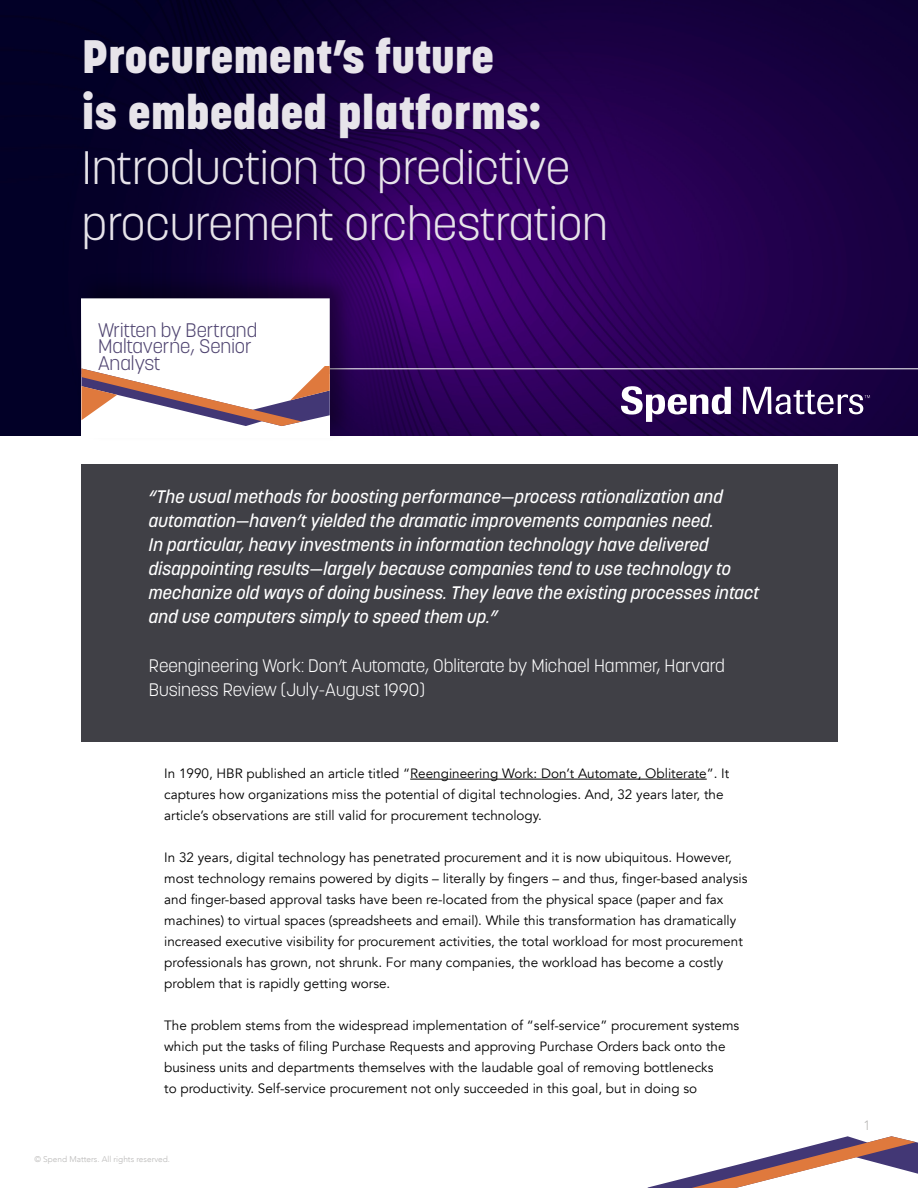
<style>
.page{position:relative;width:918px;height:1188px;background:#fff}
.page>*{position:absolute;margin:0;border:0;box-sizing:border-box;transform-origin:0 0}
.t1{font:300 46.5px/55.8px "Korolev";color:#e7e4ea}
.t2{font:800 46.5px/55.8px "Korolev";color:#e7e4ea}
.t3{font:300 19.5px/16.5px "Korolev";color:#504571}
.t4{font:italic 500 18px/24px "Korolev";color:#fff}
.t5{font:300 18px/24px "Korolev";color:#fff}
.t6{font:13.5px/21px "Avenir";color:#000}
.t7{font:300 13.5px "Avenir";color:#b9b8b7}
.t8{font:300 8.25px "Avenir";color:#b9b8b7}
</style>
<div class="page">
<svg style="left:648px;top:1136px;width:270px;height:52px"></svg>
<img style="left:0;top:0;width:918px;height:436px">
<hr style="left:90px;top:368px;width:828px;height:1px;background:#fff">
<hr style="left:410px;top:779px;width:297px;height:1px;background:#000">
<div style="left:76px;top:272px;width:279px;height:169px;background:#000;opacity:.33"></div>
<div style="left:81px;top:374px;width:249px;height:63px;background:#fff"></div>
<svg style="left:81px;top:298px;width:249px;height:128px"></svg>
<svg style="left:621px;top:386px;width:110px;height:36px"></svg>
<svg style="left:743px;top:387px;width:127px;height:27px"></svg>
<div style="left:81px;top:464px;width:756px;height:278px;background:#404046"></div>
<h1 class="t2" style="left:82px;top:29px;width:461px">Procurement’s future is embedded platforms:</h1>
<h1 class="t1" style="left:82px;top:140px;width:528px">Introduction to predictive procurement orchestration</h1>
<h2 class="t3" style="left:98px;top:322px;width:161px">Written by Bertrand<br>Maltaverne, Senior<br>Analyst</h2>
<p class="t4" style="left:149px;top:484px;width:612px">“The usual methods for boosting performance—process rationalization and automation—haven’t yielded the dramatic improvements companies need.<br>In particular, heavy investments in information technology have delivered disappointing results—largely because companies tend to use technology to mechanize old ways of doing business. They leave the existing processes intact and use computers simply to speed them up.”</p>
<h3 class="t5" style="left:149px;top:654px;width:578px">Reengineering Work: Don’t Automate, Obliterate by Michael Hammer, Harvard<br>Business Review (July-August 1990)</h3>
<p class="t6" style="left:164px;top:763px;width:567px">In 1990, HBR published an article titled “Reengineering Work: Don’t Automate, Obliterate”. It captures how organizations miss the potential of digital technologies. And, 32 years later, the article’s observations are still valid for procurement technology.</p>
<p class="t6" style="left:164px;top:847px;width:585px">In 32 years, digital technology has penetrated procurement and it is now ubiquitous. However, most technology remains powered by digits – literally by fingers – and thus, finger-based analysis and finger-based approval tasks have been re-located from the physical space (paper and fax machines) to virtual spaces (spreadsheets and email). While this transformation has dramatically increased executive visibility for procurement activities, the total workload for most procurement professionals has grown, not shrunk. For many companies, the workload has become a costly problem that is rapidly getting worse.</p>
<p class="t6" style="left:164px;top:1015px;width:577px">The problem stems from the widespread implementation of “self-service” procurement systems which put the tasks of filing Purchase Requests and approving Purchase Orders back onto the business units and departments themselves with the laudable goal of removing bottlenecks<br>to productivity. Self-service procurement not only succeeded in this goal, but in doing so</p>
<p class="t8" style="left:35px;top:1155px;width:137px">© Spend Matters. All rights reserved.</p>
<p class="t7" style="left:863px;top:1117px;width:9px">1</p>
</div>
